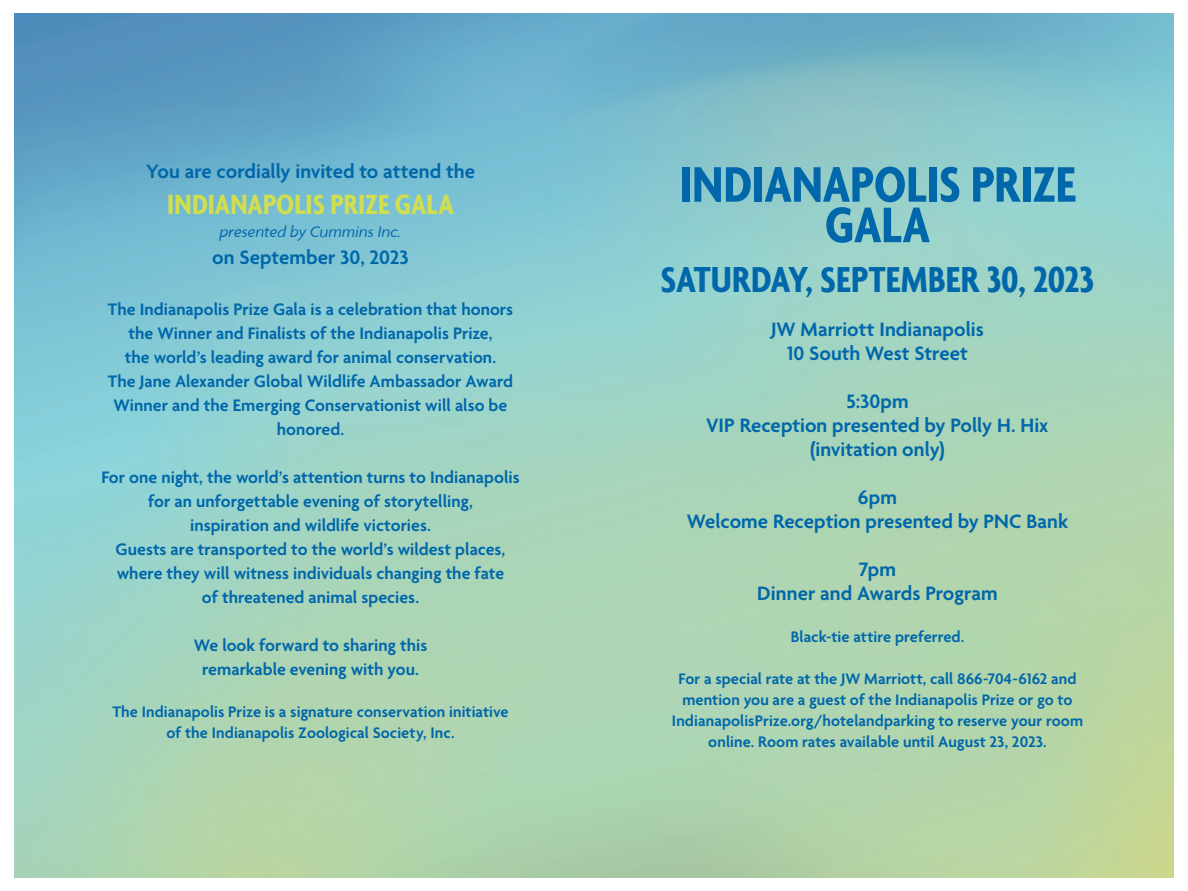
<style>
.page{position:relative;width:1188px;height:891px;background:#fff}
.page>*{position:absolute;margin:0;border:0;box-sizing:border-box;transform-origin:0 0}
.t1{font:700 condensed 54px/40.5px "Agenda";letter-spacing:-.005em;color:#0067aa;text-align:center}
.t2{font:700 condensed 39px "Agenda";color:#0067aa}
.t3{font:700 condensed 30px "Agenda";color:#d1de4d}
.t4{font:600 21px/24px "Agenda";color:#0067aa;text-align:center}
.t5{font:600 18px/24px "Agenda";color:#0067aa;text-align:center}
.t6{font:600 16.5px/21px "Agenda";letter-spacing:.005em;color:#0067aa;text-align:center}
.t7{font:italic 16.5px "Agenda";letter-spacing:.005em;color:#0067aa}
</style>
<div class="page">
<img style="left:14px;top:14px;width:1160px;height:864px">
<p class="t4" style="left:146px;top:161px;width:331px">You are cordially invited to attend the</p>
<h3 class="t3" style="left:167px;top:187px;width:288px">INDIANAPOLIS PRIZE GALA</h3>
<p class="t7" style="left:220px;top:221px;width:183px">presented by Cummins Inc.</p>
<p class="t4" style="left:212px;top:246px;width:198px">on September 30, 2023</p>
<p class="t5" style="left:108px;top:298px;width:407px">The Indianapolis Prize Gala is a celebration that honors the Winner and Finalists of the Indianapolis Prize,<br>the world’s leading award for animal conservation.<br>The Jane Alexander Global Wildlife Ambassador Award Winner and the Emerging Conservationist will also be honored.</p>
<p class="t5" style="left:101px;top:466px;width:420px">For one night, the world’s attention turns to Indianapolis for an unforgettable evening of storytelling,<br>inspiration and wildlife victories.<br>Guests are transported to the world’s wildest places, where they will witness individuals changing the fate<br>of threatened animal species.</p>
<p class="t5" style="left:194px;top:634px;width:235px">We look forward to sharing this remarkable evening with you.</p>
<p class="t6" style="left:112px;top:702px;width:398px">The Indianapolis Prize is a signature conservation initiative of the Indianapolis Zoological Society, Inc.</p>
<h1 class="t1" style="left:679px;top:163px;width:398px">INDIANAPOLIS PRIZE<br>GALA</h1>
<h2 class="t2" style="left:661px;top:256px;width:435px">SATURDAY, SEPTEMBER 30, 2023</h2>
<p class="t4" style="left:771px;top:319px;width:214px">JW Marriott Indianapolis<br>10 South West Street</p>
<p class="t4" style="left:706px;top:391px;width:344px">5:30pm<br>VIP Reception presented by Polly H. Hix (invitation only)</p>
<p class="t4" style="left:687px;top:487px;width:383px">6pm<br>Welcome Reception presented by PNC Bank</p>
<p class="t4" style="left:757px;top:559px;width:242px">7pm<br>Dinner and Awards Program</p>
<p class="t6" style="left:791px;top:627px;width:175px">Black-tie attire preferred.</p>
<p class="t6" style="left:672px;top:669px;width:413px">For a special rate at the JW Marriott, call 866-704-6162 and mention you are a guest of the Indianapolis Prize or go to IndianapolisPrize.org/hotelandparking to reserve your room online. Room rates available until August 23, 2023.</p>
</div>
